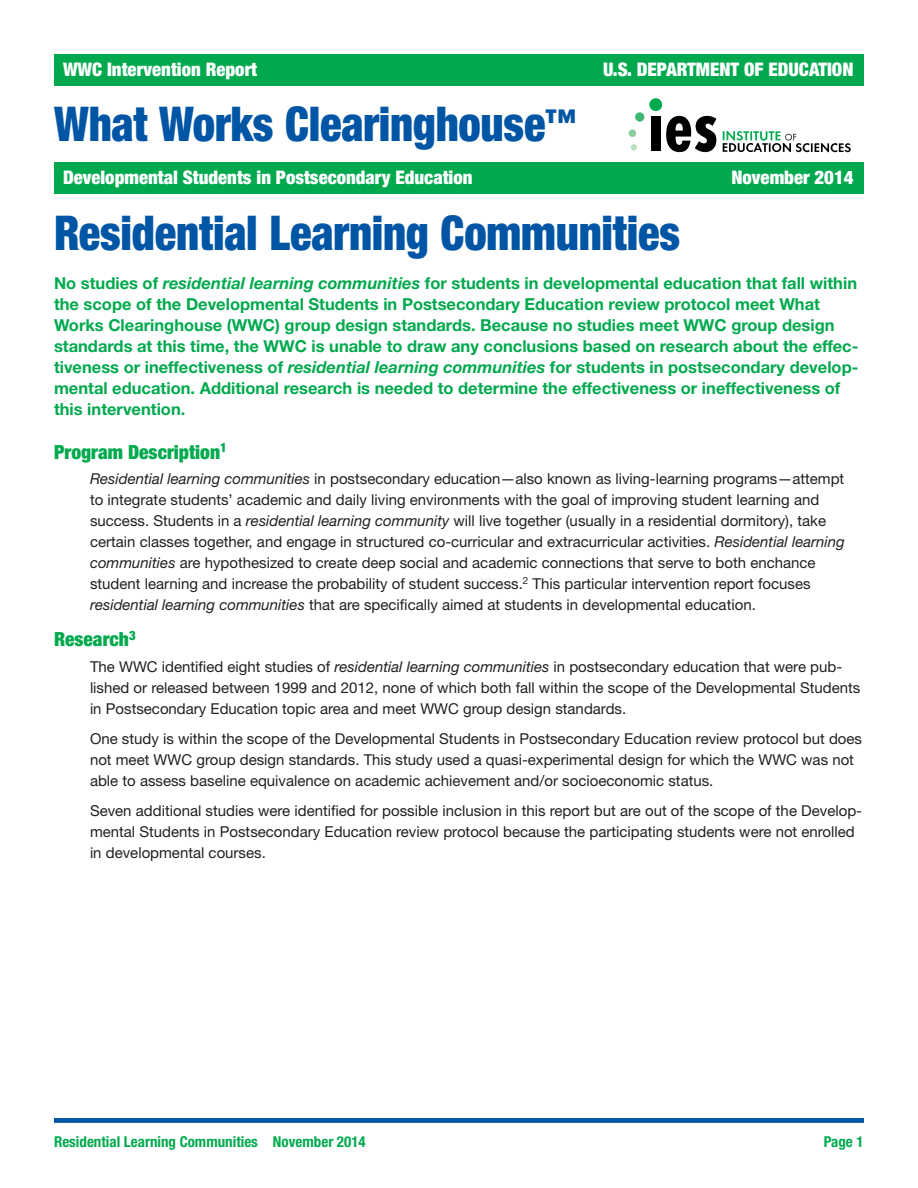
<style>
.page{position:relative;width:918px;height:1188px;background:#fff}
.page>*{position:absolute;margin:0;border:0;box-sizing:border-box;transform-origin:0 0}
.Intervention_Name{font:900 condensed 48px "Helvetica Neue LT Std";letter-spacing:-.005em;color:#0155a5;scale:.93 1}
.Green_Head{font:900 condensed 19.5px "Helvetica Neue LT Std";color:#00a94e}
.banner_headlines{font:900 condensed 18.75px "Helvetica Neue LT Std";color:#fff}
.findings{font:700 16.5px/21px "Helvetica Neue LT Std";color:#00a94e}
.text__indent{font:15px/21px "Helvetica Neue LT Std";color:#231f20}
.Page_number{font:700 condensed 15px "Helvetica Neue LT Std";color:#00a94e}
.s1{font-style:italic}
</style>
<div class="page">
<div style="left:54px;top:1118px;width:810px;height:5px;background:#0155a5"></div>
<div style="left:54px;top:54px;width:810px;height:32px;background:#00a94e"></div>
<div style="left:635px;top:112px;width:9px;height:10px;background:#3eb872;border-radius:50%"></div>
<div style="left:629px;top:129px;width:7px;height:8px;background:#88cc9c;border-radius:50%"></div>
<svg style="left:631px;top:144px;width:6px;height:6px"></svg>
<div style="left:649px;top:98px;width:13px;height:13px;background:#00a94e;border-radius:50%"></div>
<div style="left:651px;top:117px;width:10px;height:34px;background:#000"></div>
<svg style="left:666px;top:116px;width:50px;height:36px"></svg>
<svg style="left:723px;top:131px;width:128px;height:21px"></svg>
<div style="left:54px;top:162px;width:810px;height:31px;background:#00a94e"></div>
<p class="banner_headlines" style="left:63px;top:58px;width:196px">WWC Intervention Report</p>
<p class="banner_headlines" style="left:603px;top:58px;width:252px">U.S. DEPARTMENT OF EDUCATION</p>
<h1 class="Intervention_Name" style="left:54px;top:94px;width:563px">What Works Clearinghouse<sup>™</sup></h1>
<p class="banner_headlines" style="left:63px;top:166px;width:411px">Developmental Students in Postsecondary Education</p>
<p class="banner_headlines" style="left:731px;top:166px;width:124px">November 2014</p>
<p class="Intervention_Name" style="left:54px;top:203px;width:675px">Residential Learning Communities</p>
<p class="findings" style="left:54px;top:272px;width:806px">No studies of <span class="s1">residential learning communities</span> for students in developmental education that fall within the scope of the Developmental Students in Postsecondary Education review protocol meet What Works Clearinghouse (WWC) group design standards. Because no studies meet WWC group design standards at this time, the WWC is unable to draw any conclusions based on research about the effec&shy;tiveness or ineffectiveness of <span class="s1">residential learning communities</span> for students in postsecondary develop&shy;mental education. Additional research is needed to determine the effectiveness or ineffectiveness of this intervention.</p>
<p class="Green_Head" style="left:54px;top:440px;width:174px">Program Description<sup>1</sup></p>
<p class="text__indent" style="left:90px;top:468px;width:756px"><span class="s1">Residential learning communities</span> in postsecondary education—also known as living-learning programs—attempt to integrate students’ academic and daily living environments with the goal of improving student learning and success. Students in a <span class="s1">residential learning community</span> will live together (usually in a residential dormitory), take certain classes together, and engage in structured co-curricular and extracurricular activities. <span class="s1">Residential learning communities</span> are hypothesized to create deep social and academic connections that serve to both enchance student learning and increase the probability of student success.<sup>2</sup> This particular intervention report focuses <span class="s1">residential learning communities</span> that are specifically aimed at students in developmental education.</p>
<p class="Green_Head" style="left:54px;top:627px;width:83px">Research<sup>3</sup></p>
<p class="text__indent" style="left:90px;top:655px;width:772px">The WWC identified eight studies of <span class="s1">residential learning communities</span> in postsecondary education that were pub&shy;lished or released between 1999 and 2012, none of which both fall within the scope of the Developmental Students in Postsecondary Education topic area and meet WWC group design standards.</p>
<p class="text__indent" style="left:90px;top:727px;width:774px">One study is within the scope of the Developmental Students in Postsecondary Education review protocol but does not meet WWC group design standards. This study used a quasi-experimental design for which the WWC was not able to assess baseline equivalence on academic achievement and/or socioeconomic status.</p>
<p class="text__indent" style="left:90px;top:799px;width:774px">Seven additional studies were identified for possible inclusion in this report but are out of the scope of the Develop&shy;mental Students in Postsecondary Education review protocol because the participating students were not enrolled in developmental courses.</p>
<p class="Page_number" style="left:54px;top:1132px;width:313px">Residential Learning Communities November 2014</p>
<p class="Page_number" style="left:824px;top:1132px;width:41px">Page 1</p>
</div>
